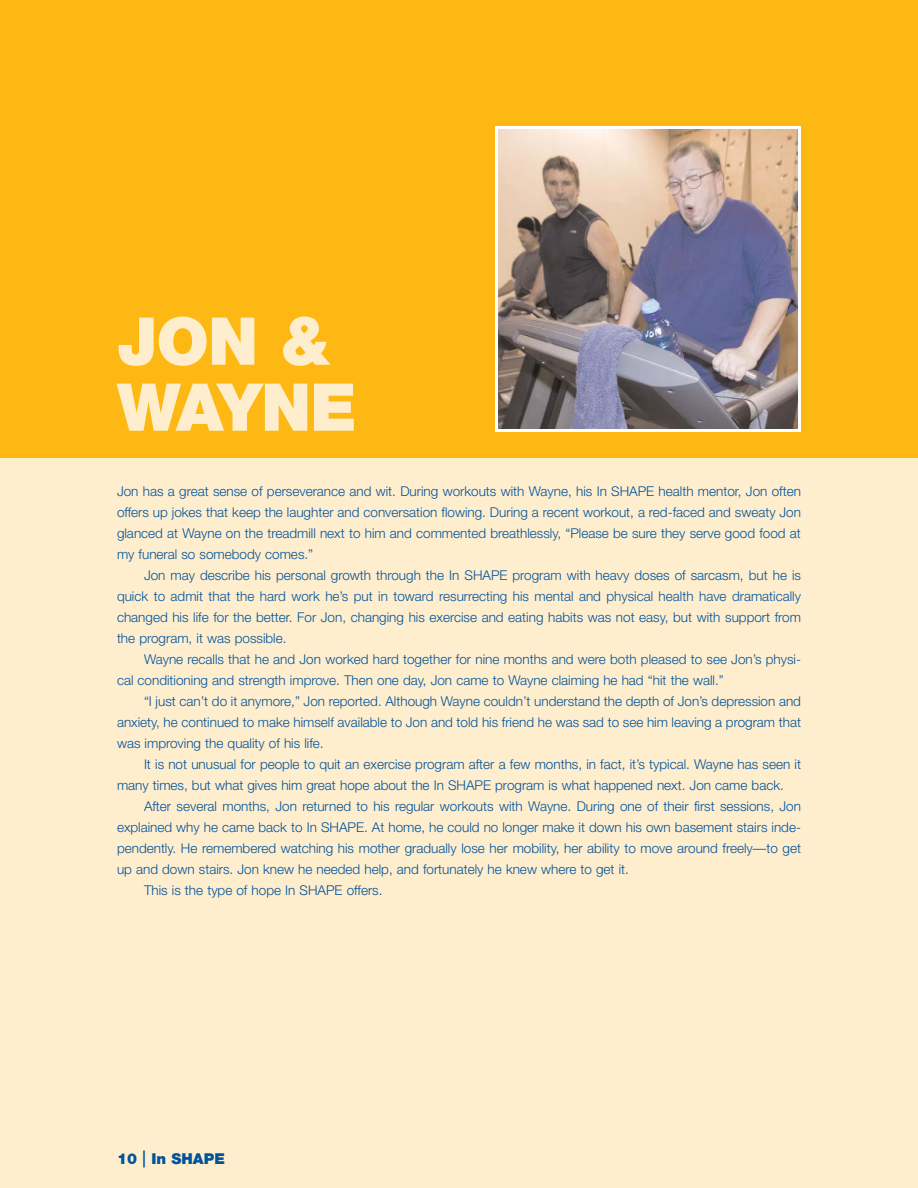
<style>
.page{position:relative;width:918px;height:1188px;background:#fff}
.page>*{position:absolute;margin:0;border:0;box-sizing:border-box;transform-origin:0 0}
.t1{font:900 66px/66px "Helvetica Neue";letter-spacing:-.015em;color:#ffeece}
.t2{font:900 15px "Helvetica Neue";color:#00539b}
.t3{font:300 13.5px/21px "Helvetica Neue";color:#00539b;text-align:justify}
.s1{font-weight:500;font-size:22.5px}
</style>
<div class="page">
<div style="left:0;top:458px;width:918px;height:730px;background:#ffeece"></div>
<div style="left:0;top:0;width:918px;height:458px;background:#fdb813"></div>
<img style="left:499px;top:130px;width:298px;height:298px">
<div style="left:495px;top:126px;width:306px;height:306px;border:3px solid #fff"></div>
<h1 class="t1" style="left:117px;top:314px;width:241px">JON &amp;<br>WAYNE</h1>
<p class="t3" style="left:117px;top:482px;width:686px">Jon has a great sense of perseverance and wit. During workouts with Wayne, his In SHAPE health mentor, Jon often offers up jokes that keep the laughter and conversation flowing. During a recent workout, a red-faced and sweaty Jon glanced at Wayne on the treadmill next to him and commented breathlessly, “Please be sure they serve good food at my funeral so somebody comes.”</p>
<p class="t3" style="left:117px;top:566px;width:686px;text-indent:27px">Jon may describe his personal growth through the In SHAPE program with heavy doses of sarcasm, but he is quick to admit that the hard work he’s put in toward resurrecting his mental and physical health have dramatically changed his life for the better. For Jon, changing his exercise and eating habits was not easy, but with support from the program, it was possible.</p>
<p class="t3" style="left:117px;top:650px;width:686px;text-indent:27px">Wayne recalls that he and Jon worked hard together for nine months and were both pleased to see Jon’s physi&shy;cal conditioning and strength improve. Then one day, Jon came to Wayne claiming he had “hit the wall.”</p>
<p class="t3" style="left:117px;top:692px;width:686px;text-indent:27px">“I just can’t do it anymore,” Jon reported. Although Wayne couldn’t understand the depth of Jon’s depression and anxiety, he continued to make himself available to Jon and told his friend he was sad to see him leaving a program that was improving the quality of his life.</p>
<p class="t3" style="left:117px;top:755px;width:686px;text-indent:27px">It is not unusual for people to quit an exercise program after a few months, in fact, it’s typical. Wayne has seen it many times, but what gives him great hope about the In SHAPE program is what happened next. Jon came back.</p>
<p class="t3" style="left:144px;top:797px;width:659px">After several months, Jon returned to his regular workouts with Wayne. During one of their first sessions, Jon</p>
<p class="t3" style="left:117px;top:818px;width:686px">explained why he came back to In SHAPE. At home, he could no longer make it down his own basement stairs inde-</p>
<p class="t3" style="left:117px;top:839px;width:686px">pendently. He remembered watching his mother gradually lose her mobility, her ability to move around freely—to get</p>
<p class="t3" style="left:117px;top:860px;width:514px">up and down stairs. Jon knew he needed help, and fortunately he knew where to get it.</p>
<p class="t3" style="left:144px;top:881px;width:240px">This is the type of hope In SHAPE offers.</p>
<p class="t2" style="left:117px;top:1153px;width:109px">10 <span class="s1">|</span> In SHAPE</p>
</div>
